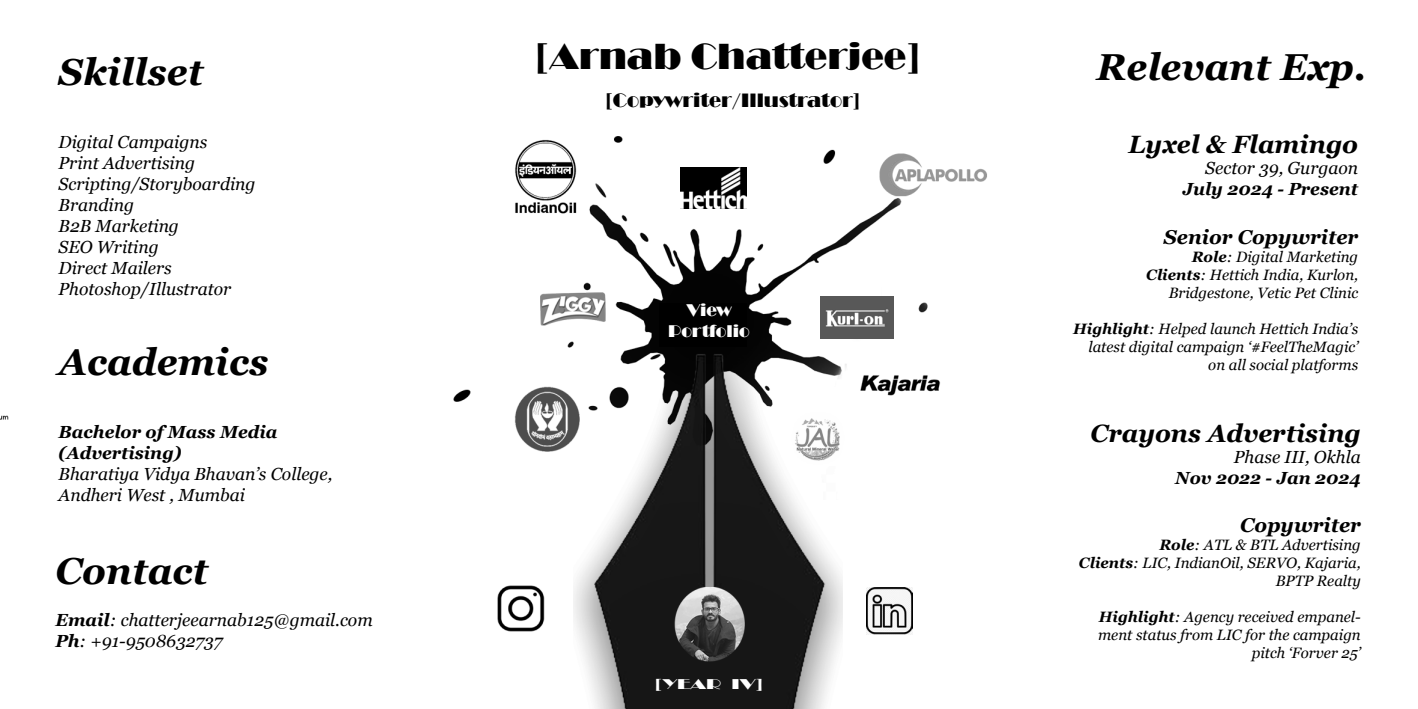
<style>
.page{position:relative;width:1418px;height:709px;background:#fff}
.page>*{position:absolute;margin:0;border:0;box-sizing:border-box;transform-origin:0 0}
.t1{font:italic 700 37.5px "Georgia";color:#000}
.t2{font:37.5px "Broadway";color:#000}
.t3{font:italic 700 25px "Georgia";color:#000}
.t4{font:italic 700 20px "Georgia";color:#000}
.t5{font:20px "Broadway";color:#000}
.t6{font:italic 17.5px/21px "Georgia";color:#000}
.t7{font:italic 700 17.5px/21px "Georgia";color:#000}
.t8{font:17.5px/21px "Broadway";color:#fff;text-align:center}
.t9{font:italic 15px/18px "Georgia";color:#000;text-align:right}
.t10{font:14.75px "Broadway";color:#fff;scale:1.36 1}
.s1{font-weight:700}
</style>
<div class="page">
<img style="left:0;top:136px;width:987px;height:573px">
<div style="left:720px;top:156px;width:53px;height:64px;background:#fff"></div>
<img style="left:680px;top:167px;width:67px;height:41px">
<div style="left:818px;top:283px;width:62px;height:55px;background:#fff"></div>
<img style="left:820px;top:297px;width:73px;height:41px">
<div style="left:12px;top:25px;width:384px;height:285px;background:#fff"></div>
<div style="left:18px;top:326px;width:308px;height:213px;background:#fff"></div>
<div style="left:39px;top:545px;width:323px;height:138px;background:#fff"></div>
<div style="left:417px;top:539px;width:155px;height:128px;background:#fff"></div>
<div style="left:842px;top:561px;width:199px;height:128px;background:#fff"></div>
<div style="left:659px;top:304px;width:88px;height:43px;background:#000"></div>
<img style="left:866px;top:587px;width:46px;height:47px">
<img style="left:497px;top:585px;width:48px;height:47px">
<h1 class="t1" style="left:59px;top:47px;width:146px">Skillset</h1>
<h1 class="t2" style="left:536px;top:34px;width:385px">[Arnab Chatterjee]</h1>
<h3 class="t5" style="left:605px;top:89px;width:256px">[Copywriter/Illustrator]</h3>
<h1 class="t1" style="left:1096px;top:43px;width:271px">Relevant Exp.</h1>
<p class="t6" style="left:59px;top:131px;width:198px">Digital Campaigns<br>Print Advertising<br>Scripting/Storyboarding<br>Branding<br>B2B Marketing<br>SEO Writing<br>Direct Mailers<br>Photoshop/Illustrator</p>
<h2 class="t3" style="left:1128px;top:129px;width:231px">Lyxel &amp; Flamingo</h2>
<p class="t6" style="left:1205px;top:158px;width:154px">Sector 39, Gurgaon</p>
<p class="t7" style="left:1182px;top:179px;width:177px">July 2024 - Present</p>
<h3 class="t4" style="left:1163px;top:223px;width:196px">Senior Copywriter</h3>
<p class="t9" style="left:1146px;top:247px;width:213px"><span class="s1">Role</span>: Digital Marketing<br><span class="s1">Clients</span>: Hettich India, Kurlon,<br>Bridgestone, Vetic Pet Clinic</p>
<p class="t9" style="left:1073px;top:319px;width:286px"><span class="s1">Highlight</span>: Helped launch Hettich India’s latest digital campaign ‘#FeelTheMagic’ on all social platforms</p>
<p class="t8" style="left:668px;top:299px;width:83px">View<br>Portfolio</p>
<h1 class="t1" style="left:59px;top:338px;width:211px">Academics</h1>
<p class="t7" style="left:59px;top:422px;width:220px">Bachelor of Mass Media (Advertising)</p>
<p class="t6" style="left:59px;top:464px;width:275px">Bharatiya Vidya Bhavan’s College,<br>Andheri West , Mumbai</p>
<h1 class="t1" style="left:55px;top:547px;width:154px">Contact</h1>
<p class="t6" style="left:55px;top:609px;width:319px"><span class="s1">Email</span>: chatterjeearnab125@gmail.com<br><span class="s1">Ph</span>: +91-9508632737</p>
<p class="t10" style="left:655px;top:675px;width:81px">[YEAR IV]</p>
<h2 class="t3" style="left:1090px;top:417px;width:272px">Crayons Advertising</h2>
<p class="t6" style="left:1233px;top:447px;width:128px">Phase III, Okhla</p>
<p class="t7" style="left:1175px;top:467px;width:187px">Nov 2022 - Jan 2024</p>
<h3 class="t4" style="left:1240px;top:512px;width:122px">Copywriter</h3>
<p class="t9" style="left:1078px;top:536px;width:283px"><span class="s1">Role</span>: ATL &amp; BTL Advertising<br><span class="s1">Clients</span>: LIC, IndianOil, SERVO, Kajaria,<br>BPTP Realty</p>
<p class="t9" style="left:1097px;top:608px;width:264px"><span class="s1">Highlight</span>: Agency received empanel&shy;ment status from LIC for the campaign pitch ‘Forver 25’</p>
</div>
